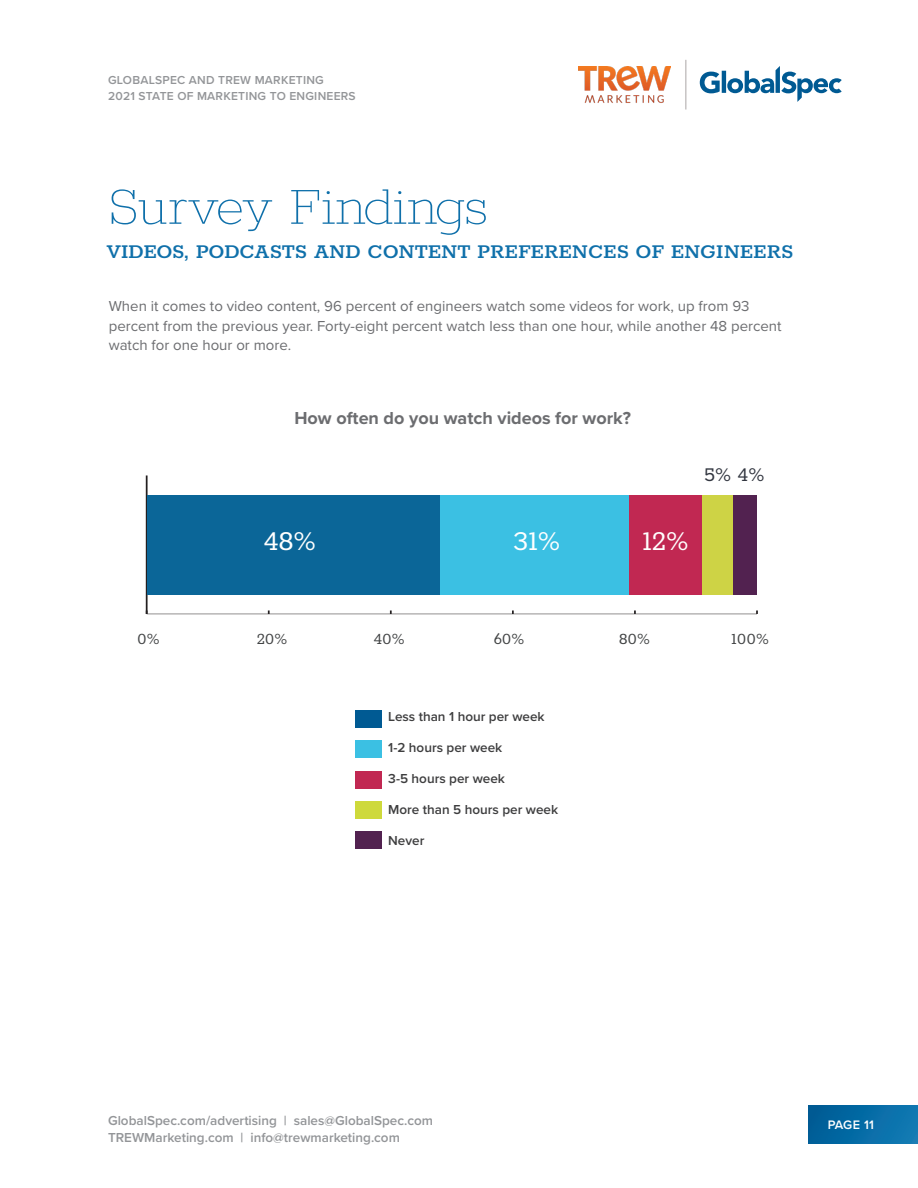
<style>
.page{position:relative;width:918px;height:1188px;background:#fff}
.page>*{position:absolute;margin:0;border:0;box-sizing:border-box;transform-origin:0 0}
.t1{font:100 60px "Rokkitt";letter-spacing:-.03em;color:#0f70aa}
.t2{font:31.5px "Rokkitt";color:#fff}
.t3{font:600 22.5px "Rokkitt";letter-spacing:-.005em;color:#0f70aa}
.t4{font:22.5px "Rokkitt";color:#323640}
.t5{font:700 18px "Proxima Nova";color:#6c6d70}
.t6{font:18px "Rokkitt";color:#424445}
.t7{font:15px/19.5px "Proxima Nova";color:#6c6d70}
.t8{font:600 13.5px/16.5px "Proxima Nova";color:#939598}
.t9{font:600 13.5px "Proxima Nova";color:#3e3e3f}
.t10{font:600 12.75px "Proxima Nova";letter-spacing:.005em;color:#fff}
.t11{font:600 12px/16.5px "Proxima Nova";letter-spacing:.02em;color:#939598}
</style>
<div class="page">
<div style="left:808px;top:1105px;width:110px;height:38px;background:linear-gradient(to right,#005b95,#117ab4)"></div>
<img style="left:578px;top:67px;width:93px;height:36px">
<svg style="left:700px;top:66px;width:142px;height:36px"></svg>
<hr style="left:685px;top:60px;width:2px;height:50px;background:#c7c4c4">
<hr style="left:147px;top:613px;width:610px;height:1px;background:#231f20">
<hr style="left:146px;top:475px;width:1px;height:139px;background:#231f20">
<div style="left:733px;top:495px;width:24px;height:100px;background:#522250"></div>
<div style="left:702px;top:495px;width:31px;height:100px;background:#ced345"></div>
<div style="left:629px;top:495px;width:73px;height:100px;background:#c12852"></div>
<div style="left:440px;top:495px;width:189px;height:100px;background:#3bc0e3"></div>
<div style="left:147px;top:495px;width:293px;height:100px;background:#0b6698"></div>
<div style="left:355px;top:710px;width:27px;height:18px;background:#005a93"></div>
<div style="left:355px;top:740px;width:27px;height:18px;background:#3bc0e3"></div>
<div style="left:355px;top:771px;width:27px;height:17px;background:#c12852"></div>
<div style="left:355px;top:801px;width:27px;height:18px;background:#ced93b"></div>
<div style="left:355px;top:831px;width:27px;height:18px;background:#522250"></div>
<p class="t11" style="left:108px;top:71px;width:249px">GLOBALSPEC AND TREW MARKETING<br>2021 STATE OF MARKETING TO ENGINEERS</p>
<p class="t1" style="left:106px;top:167px;width:384px">Survey Findings</p>
<p class="t3" style="left:106px;top:237px;width:688px">VIDEOS, PODCASTS AND CONTENT PREFERENCES OF ENGINEERS</p>
<p class="t7" style="left:109px;top:296px;width:674px">When it comes to video content, 96 percent of engineers watch some videos for work, up from 93 percent from the previous year. Forty-eight percent watch less than one hour, while another 48 percent watch for one hour or more.</p>
<p class="t5" style="left:294px;top:405px;width:338px">How often do you watch videos for work?</p>
<p class="t4" style="left:704px;top:460px;width:62px">5% 4%</p>
<p class="t2" style="left:265px;top:520px;width:53px">48%</p>
<p class="t2" style="left:513px;top:520px;width:49px">31%</p>
<p class="t2" style="left:642px;top:520px;width:48px">12%</p>
<p class="t6" style="left:137px;top:627px;width:24px">0%</p>
<p class="t6" style="left:257px;top:627px;width:32px">20%</p>
<p class="t6" style="left:374px;top:627px;width:32px">40%</p>
<p class="t6" style="left:494px;top:627px;width:32px">60%</p>
<p class="t6" style="left:619px;top:627px;width:32px">80%</p>
<p class="t6" style="left:731px;top:627px;width:39px">100%</p>
<p class="t9" style="left:388px;top:706px;width:158px">Less than 1 hour per week</p>
<p class="t9" style="left:388px;top:737px;width:116px">1-2 hours per week</p>
<p class="t9" style="left:388px;top:768px;width:118px">3-5 hours per week</p>
<p class="t9" style="left:388px;top:799px;width:171px">More than 5 hours per week</p>
<p class="t9" style="left:388px;top:830px;width:38px">Never</p>
<p class="t8" style="left:108px;top:1112px;width:327px">GlobalSpec.com/advertising | sales@GlobalSpec.com<br>TREWMarketing.com | info@trewmarketing.com</p>
<p class="t10" style="left:828px;top:1115px;width:48px">PAGE 11</p>
</div>
